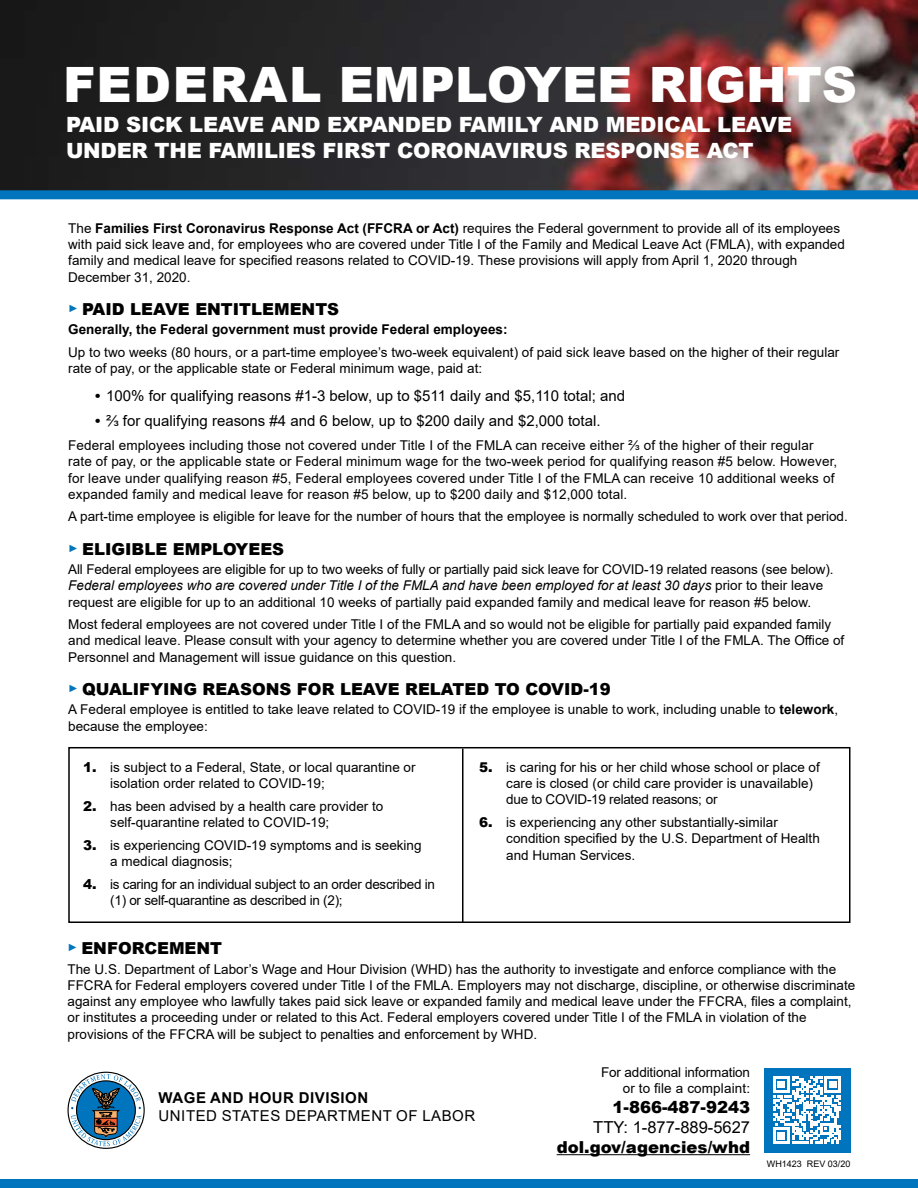
<style>
.page{position:relative;width:918px;height:1188px;background:#fff}
.page>*{position:absolute;margin:0;border:0;box-sizing:border-box;transform-origin:0 0}
.t1{font:900 48.75px "Arial";color:#fff}
.t2{font:900 21px/25.2px "Arial";letter-spacing:-.01em;color:#fff}
.t3{font:900 16.5px "Arial";color:#000}
.t4{font:16.5px "Arial";color:#000}
.t5{font:15px "Arial";color:#000}
.t6{font:15px "Arial";letter-spacing:.035em;color:#000}
.t7{font:700 15px "Arial";letter-spacing:.035em;color:#000}
.t8{font:13.5px/16.2px "Arial";color:#000}
.t9{font:13.5px/16.2px "Arial";letter-spacing:-.02em;color:#000}
.t10{font:700 13.5px "Arial";color:#000}
.t11{font:9px "Arial";color:#000}
.s1{font-weight:700}
.s2{font-style:italic}
.s3{font-weight:900}
</style>
<div class="page">
<img style="left:0;top:0;width:918px;height:190px">
<div style="left:0;top:190px;width:918px;height:9px;background:#0075be"></div>
<div style="left:0;top:1179px;width:918px;height:9px;background:#0075be"></div>
<div style="left:68px;top:1072px;width:77px;height:77px;border:1px solid #000;border-radius:50%"></div>
<svg style="left:71px;top:1074px;width:70px;height:72px"></svg>
<hr style="left:462px;top:749px;width:2px;height:174px;background:#000">
<div style="left:68px;top:747px;width:782px;height:176px;border:2px solid #000"></div>
<div style="left:764px;top:1068px;width:86px;height:85px;background:#0075be"></div>
<svg style="left:773px;top:1076px;width:68px;height:68px"></svg>
<hr style="left:557px;top:1154px;width:193px;height:1px;background:#000">
<h1 class="t1" style="left:63px;top:50px;width:796px">FEDERAL EMPLOYEE RIGHTS</h1>
<h2 class="t2" style="left:66px;top:112px;width:728px">PAID SICK LEAVE AND EXPANDED FAMILY AND MEDICAL LEAVE<br>UNDER THE FAMILIES FIRST CORONAVIRUS RESPONSE ACT</h2>
<p class="t8" style="left:68px;top:220px;width:778px">The <span class="s1">Families First Coronavirus Response Act (FFCRA or Act)</span> requires the Federal government to provide all of its employees with paid sick leave and, for employees who are covered under Title I of the Family and Medical Leave Act (FMLA), with expanded family and medical leave for specified reasons related to COVID-19. These provisions will apply from April 1, 2020 through December 31, 2020.</p>
<p class="t3" style="left:68px;top:297px;width:272px"><sup>►</sup> PAID LEAVE ENTITLEMENTS</p>
<p class="t10" style="left:68px;top:320px;width:441px">Generally, the Federal government must provide Federal employees:</p>
<p class="t8" style="left:68px;top:344px;width:773px">Up to two weeks (80 hours, or a part-time employee’s two-week equivalent) of paid sick leave based on the higher of their regular rate of pay, or the applicable state or Federal minimum wage, paid at:</p>
<p class="t5" style="left:95px;top:386px;width:531px"><span class="s1">•</span> 100% for qualifying reasons #1-3 below, up to $511 daily and $5,110 total; and</p>
<p class="t5" style="left:95px;top:410px;width:507px"><span class="s1">•</span> 2/3 for qualifying reasons #4 and 6 below, up to $200 daily and $2,000 total.</p>
<p class="t8" style="left:68px;top:437px;width:771px">Federal employees including those not covered under Title I of the FMLA can receive either 2/3 of the higher of their regular rate of pay, or the applicable state or Federal minimum wage for the two-week period for qualifying reason #5 below. However, for leave under qualifying reason #5, Federal employees covered under Title I of the FMLA can receive 10 additional weeks of expanded family and medical leave for reason #5 below, up to $200 daily and $12,000 total.</p>
<p class="t8" style="left:68px;top:509px;width:781px">A part-time employee is eligible for leave for the number of hours that the employee is normally scheduled to work over that period.</p>
<p class="t3" style="left:68px;top:537px;width:217px"><sup>►</sup> ELIGIBLE EMPLOYEES</p>
<p class="t8" style="left:68px;top:561px;width:767px">All Federal employees are eligible for up to two weeks of fully or partially paid sick leave for COVID-19 related reasons (see below).<br><span class="s2">Federal employees who are covered under Title I of the FMLA and have been employed for at least 30 days</span> prior to their leave request are eligible for up to an additional 10 weeks of partially paid expanded family and medical leave for reason #5 below.</p>
<p class="t8" style="left:68px;top:616px;width:778px">Most federal employees are not covered under Title I of the FMLA and so would not be eligible for partially paid expanded family and medical leave. Please consult with your agency to determine whether you are covered under Title I of the FMLA. The Office of<br>Personnel and Management will issue guidance on this question.</p>
<p class="t3" style="left:68px;top:677px;width:544px"><sup>►</sup> QUALIFYING REASONS FOR LEAVE RELATED TO COVID-19</p>
<p class="t8" style="left:68px;top:701px;width:771px">A Federal employee is entitled to take leave related to COVID-19 if the employee is unable to work, including unable to <span class="s1">telework</span>, because the employee:</p>
<p class="t8" style="left:506px;top:759px;width:315px;text-indent:-27px"><span class="s3">5.</span> is caring for his or her child whose school or place of care is closed (or child care provider is unavailable) due to COVID-19 related reasons; or</p>
<p class="t8" style="left:506px;top:814px;width:315px;text-indent:-27px"><span class="s3">6.</span> is experiencing any other substantially-similar condition specified by the U.S. Department of Health and Human Services.</p>
<p class="t8" style="left:110px;top:759px;width:307px;text-indent:-27px"><span class="s3">1.</span> is subject to a Federal, State, or local quarantine or isolation order related to COVID-19;</p>
<p class="t8" style="left:110px;top:798px;width:275px;text-indent:-27px"><span class="s3">2.</span> has been advised by a health care provider to self-quarantine related to COVID-19;</p>
<p class="t8" style="left:110px;top:837px;width:313px;text-indent:-27px"><span class="s3">3.</span> is experiencing COVID-19 symptoms and is seeking a medical diagnosis;</p>
<p class="t9" style="left:110px;top:876px;width:326px;text-indent:-27px"><span class="s3">4.</span> is caring for an individual subject to an order described in (1) or self-quarantine as described in (2);</p>
<p class="t3" style="left:68px;top:936px;width:156px"><sup>►</sup> ENFORCEMENT</p>
<p class="t8" style="left:68px;top:961px;width:789px">The U.S. Department of Labor’s Wage and Hour Division (WHD) has the authority to investigate and enforce compliance with the FFCRA for Federal employers covered under Title I of the FMLA. Employers may not discharge, discipline, or otherwise discriminate against any employee who lawfully takes paid sick leave or expanded family and medical leave under the FFCRA, files a complaint, or institutes a proceeding under or related to this Act. Federal employers covered under Title I of the FMLA in violation of the provisions of the FFCRA will be subject to penalties and enforcement by WHD.</p>
<p class="t7" style="left:159px;top:1087px;width:211px">WAGE AND HOUR DIVISION</p>
<p class="t6" style="left:159px;top:1106px;width:318px">UNITED STATES DEPARTMENT OF LABOR</p>
<p class="t8" style="left:601px;top:1064px;width:150px;text-align:right">For additional information or to file a complaint:</p>
<p class="t3" style="left:613px;top:1095px;width:139px">1-866-487-9243</p>
<p class="t4" style="left:593px;top:1116px;width:158px">TTY: 1-877-889-5627</p>
<p class="t3" style="left:557px;top:1135px;width:195px">dol.gov/agencies/whd</p>
<p class="t11" style="left:767px;top:1157px;width:85px">WH1423 REV 03/20</p>
</div>
